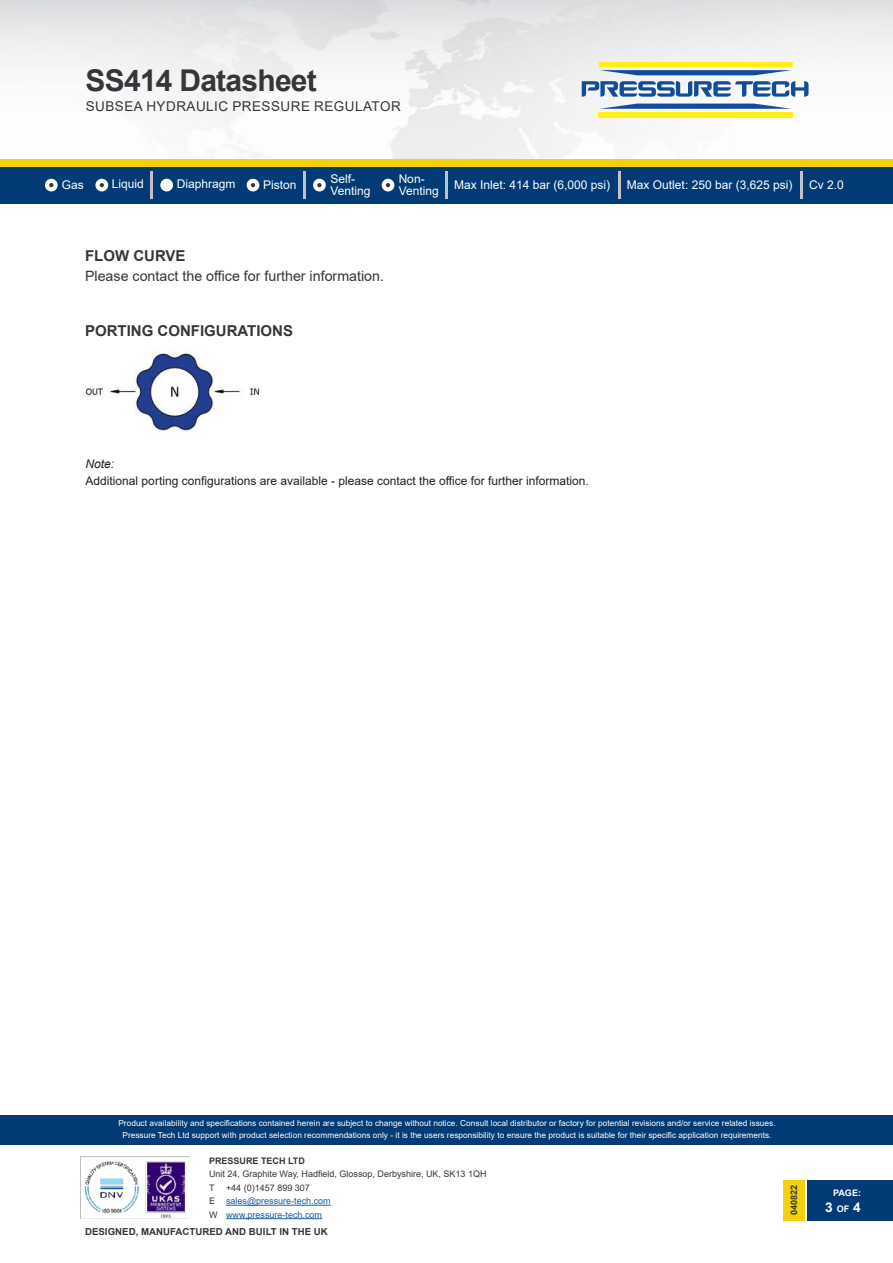
<style>
.page{position:relative;width:893px;height:1263px;background:#fff}
.page>*{position:absolute;margin:0;border:0;box-sizing:border-box;transform-origin:0 0}
.t1{font:700 30px "Arial";letter-spacing:-.025em;color:#363539}
.t2{font:700 15px "Arial";color:#363539}
.t3{font:14.25px "Arial";color:#363539}
.t4{font:13.5px "Arial";letter-spacing:.035em;color:#363539}
.t5{font:700 13.5px "Arial";color:#fff}
.t6{font:12px/12px "Arial";color:#fff}
.t7{font:12px "Arial";color:#231f20}
.t8{font:italic 12px "Arial";color:#231f20}
.t9{font:700 9.6px "Arial";color:#363539}
.t10{font:9px/13.5px "Arial";color:#175d9e}
.t11{font:9px/13.5px "Arial";color:#363539}
.t12{font:700 9px "Arial";color:#363539}
.t13{font:700 9px "Arial";color:#fff}
.t14{font:8.25px/12px "Arial";color:#fff;text-align:center}
.s1{color:#363539}
.s2{font-size:9px}
</style>
<div class="page">
<img style="left:0;top:0;width:893px;height:159px">
<svg style="left:582px;top:81px;width:226px;height:16px"></svg>
<svg style="left:600px;top:104px;width:192px;height:5px"></svg>
<svg style="left:599px;top:62px;width:194px;height:13px"></svg>
<div style="left:599px;top:112px;width:194px;height:5px;background:#ffef16"></div>
<div style="left:0;top:1114px;width:893px;height:30px;background:#003b75"></div>
<div style="left:808px;top:1179px;width:85px;height:41px;background:#003b75"></div>
<div style="left:783px;top:1179px;width:21px;height:41px;background:#f2d20f"></div>
<div style="left:0;top:166px;width:893px;height:38px;background:#003b75"></div>
<div style="left:0;top:159px;width:893px;height:7px;background:#f2d20f"></div>
<div style="left:95px;top:179px;width:13px;height:12px;background:#fff;border-radius:50%"></div>
<div style="left:160px;top:179px;width:13px;height:12px;background:#fff;border-radius:50%"></div>
<div style="left:247px;top:179px;width:12px;height:12px;background:#fff;border-radius:50%"></div>
<hr style="left:445px;top:171px;width:3px;height:28px;background:#c2c3c6">
<hr style="left:618px;top:171px;width:2px;height:28px;background:#c2c3c6">
<hr style="left:800px;top:171px;width:2px;height:28px;background:#c2c3c6">
<hr style="left:151px;top:171px;width:2px;height:28px;background:#c2c3c6">
<div style="left:45px;top:179px;width:13px;height:12px;background:#fff;border-radius:50%"></div>
<svg style="left:100px;top:183px;width:4px;height:4px"></svg>
<svg style="left:251px;top:183px;width:4px;height:4px"></svg>
<div style="left:313px;top:179px;width:13px;height:12px;background:#fff;border-radius:50%"></div>
<div style="left:382px;top:179px;width:12px;height:12px;background:#fff;border-radius:50%"></div>
<hr style="left:303px;top:171px;width:2px;height:28px;background:#c2c3c6">
<svg style="left:386px;top:183px;width:4px;height:4px"></svg>
<svg style="left:317px;top:183px;width:5px;height:4px"></svg>
<svg style="left:49px;top:183px;width:4px;height:4px"></svg>
<hr style="left:226px;top:1205px;width:105px;height:1px;background:#175d9e">
<hr style="left:226px;top:1218px;width:96px;height:1px;background:#175d9e">
<img style="left:81px;top:1161px;width:108px;height:58px">
<img style="left:85px;top:351px;width:175px;height:81px">
<h1 class="t1" style="left:86px;top:59px;width:233px">SS414 Datasheet</h1>
<h3 class="t4" style="left:86px;top:97px;width:316px">SUBSEA HYDRAULIC PRESSURE REGULATOR</h3>
<h3 class="t6" style="left:330px;top:173px;width:42px">Self-<br>Venting</h3>
<h3 class="t6" style="left:399px;top:173px;width:42px">Non-<br>Venting</h3>
<h3 class="t6" style="left:62px;top:179px;width:24px">Gas</h3>
<h3 class="t6" style="left:112px;top:178px;width:34px">Liquid</h3>
<h3 class="t6" style="left:177px;top:178px;width:60px">Diaphragm</h3>
<h3 class="t6" style="left:263px;top:179px;width:35px">Piston</h3>
<h3 class="t6" style="left:454px;top:179px;width:158px">Max Inlet: 414 bar (6,000 psi)</h3>
<h3 class="t6" style="left:627px;top:179px;width:167px">Max Outlet: 250 bar (3,625 psi)</h3>
<h3 class="t6" style="left:809px;top:179px;width:36px">Cv 2.0</h3>
<h2 class="t2" style="left:85px;top:245px;width:102px">FLOW CURVE</h2>
<h3 class="t3" style="left:85px;top:266px;width:301px">Please contact the office for further information.</h3>
<h2 class="t2" style="left:85px;top:321px;width:210px">PORTING CONFIGURATIONS</h2>
<h3 class="t8" style="left:86px;top:456px;width:30px">Note:</h3>
<h3 class="t7" style="left:86px;top:472px;width:505px">Additional porting configurations are available - please contact the office for further information.</h3>
<p class="t14" style="left:118px;top:1117px;width:659px">Product availability and specifications contained herein are subject to change without notice. Consult local distributor or factory for potential revisions and/or service related issues.<br>Pressure Tech Ltd support with product selection recommendations only - it is the users responsibility to ensure the product is suitable for their specific application requirements.</p>
<p class="t12" style="left:209px;top:1154px;width:97px">PRESSURE TECH LTD</p>
<p class="t11" style="left:209px;top:1167px;width:279px">Unit 24, Graphite Way, Hadfield, Glossop, Derbyshire, UK, SK13 1QH<br>T</p>
<p class="t10" style="left:209px;top:1181px;width:123px;text-indent:17px"><span class="s1">+44 (0)1457 899 307<br>E</span> sales@pressure-tech.com<br><span class="s1">W</span> www.pressure-tech.com</p>
<p class="t9" style="left:85px;top:1225px;width:244px">DESIGNED, MANUFACTURED AND BUILT IN THE UK</p>
<p class="t12" style="left:788px;top:1215px;width:32px;rotate:-90deg">040822</p>
<p class="t13" style="left:833px;top:1186px;width:30px">PAGE:</p>
<h3 class="t5" style="left:825px;top:1198px;width:37px">3 <span class="s2">OF</span> 4</h3>
</div>
